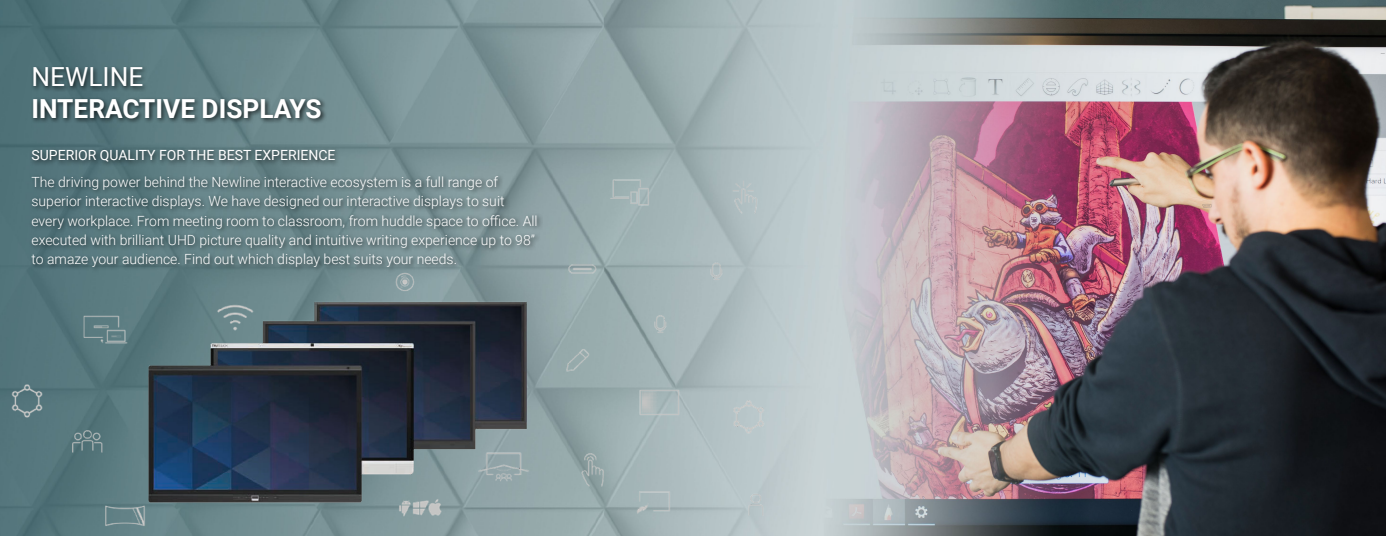
<style>
.page{position:relative;width:1386px;height:536px;background:#fff}
.page>*{position:absolute;margin:0;border:0;box-sizing:border-box;transform-origin:0 0}
.t1{font:700 26.25px "Roboto";color:#fff}
.t2{font:26.25px "Roboto";color:#fff}
.t3{font:300 14px/19.2px "Roboto";color:#fff}
.t4{font:14px "Roboto";color:#fff}
</style>
<div class="page">
<img style="left:0;top:0;width:1386px;height:536px">
<div style="left:31px;top:65px;width:296px;height:59px;background:#000;opacity:.75"></div>
<div style="left:30px;top:147px;width:311px;height:21px;background:#000;opacity:.75"></div>
<div style="left:29px;top:173px;width:514px;height:100px;background:#000;opacity:.75"></div>
<img style="left:117px;top:271px;width:459px;height:261px">
<div style="left:548px;top:331px;width:56px;height:55px;background:#97abac"></div>
<div style="left:698px;top:245px;width:45px;height:45px;background:#aebdc0"></div>
<img style="left:721px;top:383px;width:55px;height:58px">
<img style="left:207px;top:284px;width:55px;height:58px">
<svg style="left:986px;top:412px;width:12px;height:13px"></svg>
<img style="left:560px;top:257px;width:46px;height:33px">
<img style="left:1200px;top:200px;width:15px;height:11px">
<img style="left:632px;top:371px;width:55px;height:63px">
<img style="left:387px;top:488px;width:66px;height:42px">
<img style="left:564px;top:441px;width:52px;height:63px">
<img style="left:642px;top:298px;width:45px;height:45px">
<img style="left:385px;top:258px;width:45px;height:42px">
<img style="left:0;top:367px;width:54px;height:58px">
<img style="left:467px;top:428px;width:73px;height:68px">
<img style="left:73px;top:298px;width:66px;height:60px">
<img style="left:718px;top:163px;width:51px;height:56px">
<img style="left:624px;top:473px;width:55px;height:63px">
<img style="left:60px;top:412px;width:52px;height:63px">
<div style="left:740px;top:473px;width:36px;height:63px;background:#bbc7cb"></div>
<img style="left:606px;top:160px;width:55px;height:62px">
<img style="left:97px;top:483px;width:55px;height:53px">
<h1 class="t2" style="left:32px;top:58px;width:113px">NEWLINE</h1>
<h1 class="t1" style="left:32px;top:90px;width:292px">INTERACTIVE DISPLAYS</h1>
<p class="t4" style="left:32px;top:145px;width:305px">SUPERIOR QUALITY FOR THE BEST EXPERIENCE</p>
<p class="t3" style="left:32px;top:172px;width:508px">The driving power behind the Newline interactive ecosystem is a full range of superior interactive displays. We have designed our interactive displays to suit every workplace. From meeting room to classroom, from huddle space to office. All executed with brilliant UHD picture quality and intuitive writing experience up to 98” to amaze your audience. Find out which display best suits your needs.</p>
</div>
